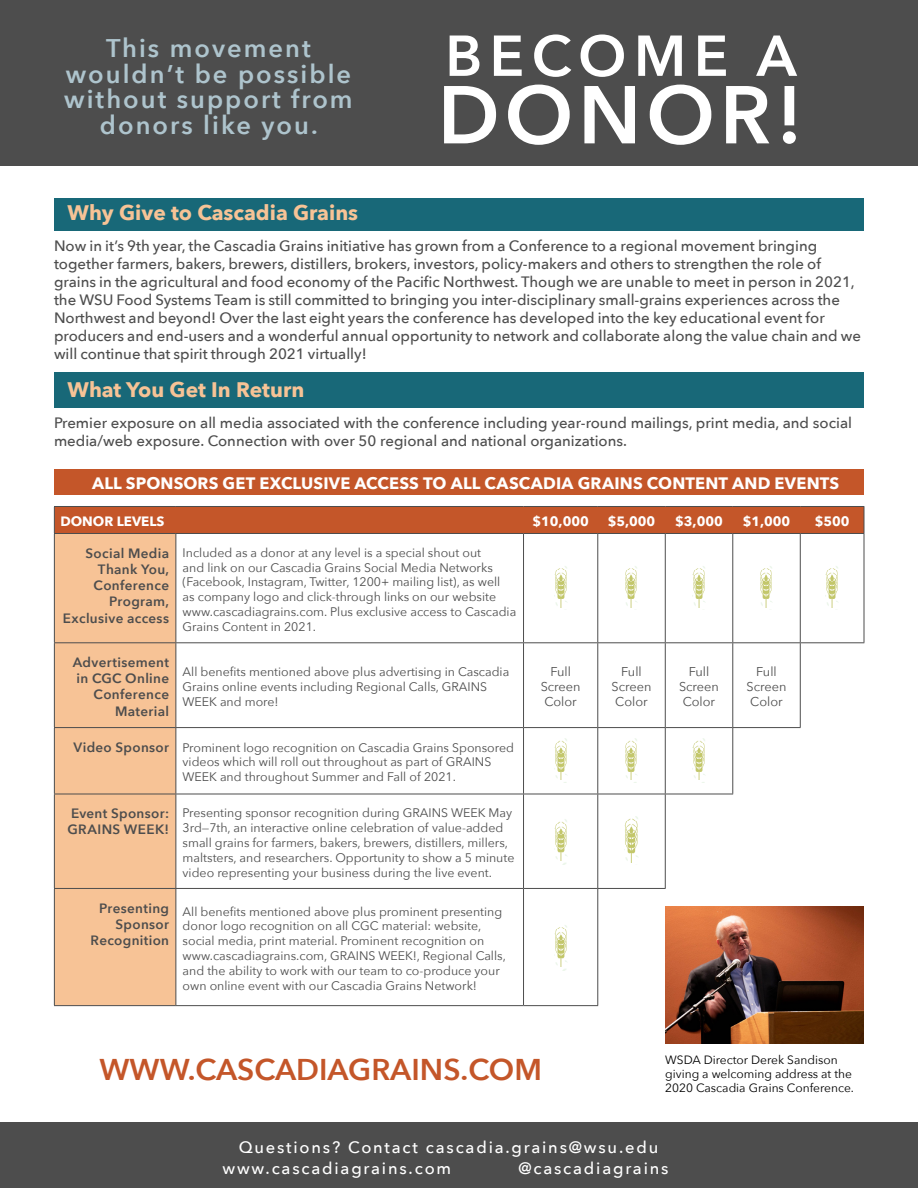
<style>
.page{position:relative;width:918px;height:1188px;background:#fff}
.page>*{position:absolute;margin:0;border:0;box-sizing:border-box;transform-origin:0 0}
.t1{font:600 81px "Avenir Next";letter-spacing:.06em;color:#fff}
.t2{font:600 57px "Avenir Next";letter-spacing:.13em;color:#fff}
.t3{font:600 30px "Avenir Next";color:#c45629}
.t4{font:600 25.5px/25.5px "Avenir Next";letter-spacing:.08em;color:#aec4cd;text-align:center}
.t5{font:700 21px "Avenir Next";color:#f7c396}
.t6{font:500 16.5px "Avenir Next";letter-spacing:.11em;color:#fff}
.header_2{font:700 16.5px "Avenir Next";letter-spacing:.01em;color:#fff}
.body{font:500 15px/18px "Avenir Next";color:#4d4d4d}
.t7{font:600 13.5px/16.2px "Avenir Next";letter-spacing:.025em;color:#4d4d4d;text-align:right}
.t8{font:700 13.5px "Avenir Next";color:#fff}
.t9{font:12.75px/15.3px "Avenir Next";color:#4d4d4d;text-align:center}
.t10{font:12.3px/14.9px "Avenir Next";color:#4d4d4d}
.t11{font:12px/14.4px "Avenir Next";color:#000}
</style>
<div class="page">
<div style="left:0;top:0;width:918px;height:165px;background:#4d4d4d"></div>
<div style="left:54px;top:199px;width:810px;height:32px;background:#186878"></div>
<div style="left:54px;top:372px;width:810px;height:36px;background:#186878"></div>
<img style="left:665px;top:907px;width:199px;height:137px">
<div style="left:55px;top:534px;width:121px;height:471px;background:#f7c396"></div>
<div style="left:54px;top:506px;width:811px;height:27px;background:#c45629"></div>
<hr style="left:54px;top:533px;width:122px;height:1px;background:#4d4d4d">
<hr style="left:54px;top:534px;width:1px;height:108px;background:#4d4d4d">
<hr style="left:54px;top:642px;width:122px;height:1px;background:#4d4d4d">
<hr style="left:54px;top:643px;width:1px;height:84px;background:#4d4d4d">
<hr style="left:54px;top:727px;width:122px;height:1px;background:#4d4d4d">
<hr style="left:54px;top:728px;width:1px;height:66px;background:#4d4d4d">
<hr style="left:54px;top:794px;width:122px;height:1px;background:#4d4d4d">
<hr style="left:54px;top:794px;width:1px;height:94px;background:#4d4d4d">
<hr style="left:54px;top:888px;width:122px;height:1px;background:#4d4d4d">
<hr style="left:54px;top:889px;width:1px;height:116px;background:#4d4d4d">
<hr style="left:54px;top:1005px;width:122px;height:1px;background:#4d4d4d">
<hr style="left:176px;top:533px;width:348px;height:1px;background:#4d4d4d">
<hr style="left:176px;top:534px;width:1px;height:108px;background:#4d4d4d">
<hr style="left:524px;top:533px;width:74px;height:1px;background:#4d4d4d">
<hr style="left:523px;top:534px;width:1px;height:108px;background:#4d4d4d">
<hr style="left:598px;top:533px;width:67px;height:1px;background:#4d4d4d">
<hr style="left:597px;top:534px;width:1px;height:108px;background:#4d4d4d">
<hr style="left:665px;top:533px;width:68px;height:1px;background:#4d4d4d">
<hr style="left:665px;top:534px;width:1px;height:108px;background:#4d4d4d">
<hr style="left:733px;top:533px;width:67px;height:1px;background:#4d4d4d">
<hr style="left:732px;top:534px;width:1px;height:108px;background:#4d4d4d">
<hr style="left:800px;top:533px;width:64px;height:1px;background:#4d4d4d">
<hr style="left:800px;top:534px;width:1px;height:108px;background:#4d4d4d">
<hr style="left:864px;top:534px;width:1px;height:108px;background:#4d4d4d">
<hr style="left:800px;top:642px;width:64px;height:1px;background:#4d4d4d">
<hr style="left:176px;top:642px;width:348px;height:1px;background:#4d4d4d">
<hr style="left:176px;top:643px;width:1px;height:84px;background:#4d4d4d">
<hr style="left:524px;top:642px;width:74px;height:1px;background:#4d4d4d">
<hr style="left:523px;top:643px;width:1px;height:84px;background:#4d4d4d">
<hr style="left:598px;top:642px;width:67px;height:1px;background:#4d4d4d">
<hr style="left:597px;top:643px;width:1px;height:84px;background:#4d4d4d">
<hr style="left:665px;top:642px;width:68px;height:1px;background:#4d4d4d">
<hr style="left:665px;top:643px;width:1px;height:84px;background:#4d4d4d">
<hr style="left:733px;top:642px;width:67px;height:1px;background:#4d4d4d">
<hr style="left:732px;top:643px;width:1px;height:84px;background:#4d4d4d">
<hr style="left:800px;top:643px;width:1px;height:84px;background:#4d4d4d">
<hr style="left:733px;top:727px;width:68px;height:1px;background:#4d4d4d">
<hr style="left:176px;top:727px;width:348px;height:1px;background:#4d4d4d">
<hr style="left:176px;top:728px;width:1px;height:66px;background:#4d4d4d">
<hr style="left:524px;top:727px;width:74px;height:1px;background:#4d4d4d">
<hr style="left:523px;top:728px;width:1px;height:66px;background:#4d4d4d">
<hr style="left:598px;top:727px;width:67px;height:1px;background:#4d4d4d">
<hr style="left:597px;top:728px;width:1px;height:66px;background:#4d4d4d">
<hr style="left:665px;top:727px;width:68px;height:1px;background:#4d4d4d">
<hr style="left:665px;top:728px;width:1px;height:66px;background:#4d4d4d">
<hr style="left:732px;top:728px;width:1px;height:66px;background:#4d4d4d">
<hr style="left:665px;top:794px;width:68px;height:1px;background:#4d4d4d">
<hr style="left:176px;top:794px;width:348px;height:1px;background:#4d4d4d">
<hr style="left:176px;top:794px;width:1px;height:94px;background:#4d4d4d">
<hr style="left:524px;top:794px;width:74px;height:1px;background:#4d4d4d">
<hr style="left:523px;top:794px;width:1px;height:94px;background:#4d4d4d">
<hr style="left:598px;top:794px;width:67px;height:1px;background:#4d4d4d">
<hr style="left:597px;top:794px;width:1px;height:94px;background:#4d4d4d">
<hr style="left:665px;top:794px;width:1px;height:94px;background:#4d4d4d">
<hr style="left:598px;top:888px;width:68px;height:1px;background:#4d4d4d">
<hr style="left:176px;top:888px;width:348px;height:1px;background:#4d4d4d">
<hr style="left:176px;top:889px;width:1px;height:116px;background:#4d4d4d">
<hr style="left:524px;top:888px;width:74px;height:1px;background:#4d4d4d">
<hr style="left:523px;top:889px;width:1px;height:116px;background:#4d4d4d">
<hr style="left:597px;top:889px;width:1px;height:116px;background:#4d4d4d">
<hr style="left:176px;top:1005px;width:348px;height:1px;background:#4d4d4d">
<hr style="left:524px;top:1005px;width:74px;height:1px;background:#4d4d4d">
<svg style="left:554px;top:566px;width:13px;height:42px"></svg>
<svg style="left:625px;top:566px;width:12px;height:42px"></svg>
<svg style="left:693px;top:566px;width:12px;height:42px"></svg>
<svg style="left:760px;top:566px;width:12px;height:42px"></svg>
<svg style="left:826px;top:566px;width:12px;height:42px"></svg>
<svg style="left:554px;top:738px;width:13px;height:42px"></svg>
<svg style="left:625px;top:738px;width:12px;height:42px"></svg>
<svg style="left:693px;top:738px;width:12px;height:42px"></svg>
<svg style="left:554px;top:819px;width:13px;height:46px"></svg>
<img style="left:624px;top:817px;width:14px;height:46px">
<svg style="left:554px;top:925px;width:13px;height:45px"></svg>
<div style="left:0;top:1122px;width:918px;height:66px;background:#4d4d4d"></div>
<div style="left:54px;top:469px;width:810px;height:26px;background:#c45629"></div>
<p class="t4" style="left:64px;top:35px;width:290px">This movement wouldn’t be possible without support from donors like you.</p>
<p class="t2" style="left:445px;top:7px;width:353px">BECOME A</p>
<p class="t1" style="left:438px;top:46px;width:367px">DONOR!</p>
<p class="t5" style="left:68px;top:194px;width:292px">Why Give to Cascadia Grains</p>
<p class="body" style="left:54px;top:237px;width:809px">Now in it’s 9th year, the Cascadia Grains initiative has grown from a Conference to a regional movement bringing together farmers, bakers, brewers, distillers, brokers, investors, policy-makers and others to strengthen the role of grains in the agricultural and food economy of the Pacific Northwest. Though we are unable to meet in person in 2021, the WSU Food Systems Team is still committed to bringing you inter-disciplinary small-grains experiences across the Northwest and beyond! Over the last eight years the conference has developed into the key educational event for producers and end-users and a wonderful annual opportunity to network and collaborate along the value chain and we will continue that spirit through 2021 virtually!</p>
<p class="t5" style="left:68px;top:371px;width:238px">What You Get In Return</p>
<p class="body" style="left:54px;top:414px;width:800px">Premier exposure on all media associated with the conference including year-round mailings, print media, and social media/web exposure. Connection with over 50 regional and national organizations.</p>
<p class="header_2" style="left:92px;top:469px;width:749px">ALL SPONSORS GET EXCLUSIVE ACCESS TO ALL CASCADIA GRAINS CONTENT AND EVENTS</p>
<p class="t8" style="left:60px;top:510px;width:106px">DONOR LEVELS</p>
<p class="t8" style="left:532px;top:510px;width:58px">$10,000</p>
<p class="t8" style="left:608px;top:510px;width:49px">$5,000</p>
<p class="t8" style="left:675px;top:510px;width:49px">$3,000</p>
<p class="t8" style="left:743px;top:510px;width:49px">$1,000</p>
<p class="t8" style="left:815px;top:510px;width:36px">$500</p>
<p class="t7" style="left:63px;top:545px;width:108px">Social Media<br>Thank You,<br>Conference<br>Program,<br>Exclusive access</p>
<p class="t10" style="left:183px;top:544px;width:335px">Included as a donor at any level is a special shout out<br>and link on our Cascadia Grains Social Media Networks (Facebook, Instagram, Twitter, 1200+ mailing list), as well<br>as company logo and click-through links on our website www.cascadiagrains.com. Plus exclusive access to Cascadia Grains Content in 2021.</p>
<p class="t7" style="left:73px;top:654px;width:98px">Advertisement in CGC Online<br>Conference<br>Material</p>
<p class="t10" style="left:183px;top:664px;width:328px">All benefits mentioned above plus advertising in Cascadia<br>Grains online events including Regional Calls, GRAINS<br>WEEK and more!</p>
<p class="t9" style="left:541px;top:663px;width:41px">Full<br>Screen<br>Color</p>
<p class="t9" style="left:612px;top:663px;width:41px">Full<br>Screen<br>Color</p>
<p class="t9" style="left:679px;top:663px;width:41px">Full<br>Screen<br>Color</p>
<p class="t9" style="left:747px;top:663px;width:41px">Full<br>Screen<br>Color</p>
<p class="t7" style="left:73px;top:739px;width:97px">Video Sponsor</p>
<p class="t10" style="left:183px;top:739px;width:333px">Prominent logo recognition on Cascadia Grains Sponsored videos which will roll out throughout as part of GRAINS<br>WEEK and throughout Summer and Fall of 2021.</p>
<p class="t7" style="left:68px;top:805px;width:103px;text-align:left">Event Sponsor:<br>GRAINS WEEK!</p>
<p class="t10" style="left:183px;top:805px;width:333px">Presenting sponsor recognition during GRAINS WEEK May 3rd—7th, an interactive online celebration of value-added small grains for farmers, bakers, brewers, distillers, millers, maltsters, and researchers. Opportunity to show a 5 minute video representing your business during the live event.</p>
<p class="t7" style="left:91px;top:900px;width:80px">Presenting<br>Sponsor<br>Recognition</p>
<p class="t10" style="left:183px;top:903px;width:325px">All benefits mentioned above plus prominent presenting donor logo recognition on all CGC material: website, social media, print material. Prominent recognition on www.cascadiagrains.com, GRAINS WEEK!, Regional Calls, and the ability to work with our team to co-produce your own online event with our Cascadia Grains Network!</p>
<p class="t3" style="left:99px;top:1044px;width:444px">WWW.CASCADIAGRAINS.COM</p>
<p class="t11" style="left:665px;top:1052px;width:190px">WSDA Director Derek Sandison giving a welcoming address at the<br>2020 Cascadia Grains Conference.</p>
<p class="t6" style="left:239px;top:1133px;width:421px">Questions? Contact cascadia.grains@wsu.edu</p>
<p class="t6" style="left:222px;top:1154px;width:230px">www.cascadiagrains.com</p>
<p class="t6" style="left:518px;top:1154px;width:152px">@cascadiagrains</p>
</div>
